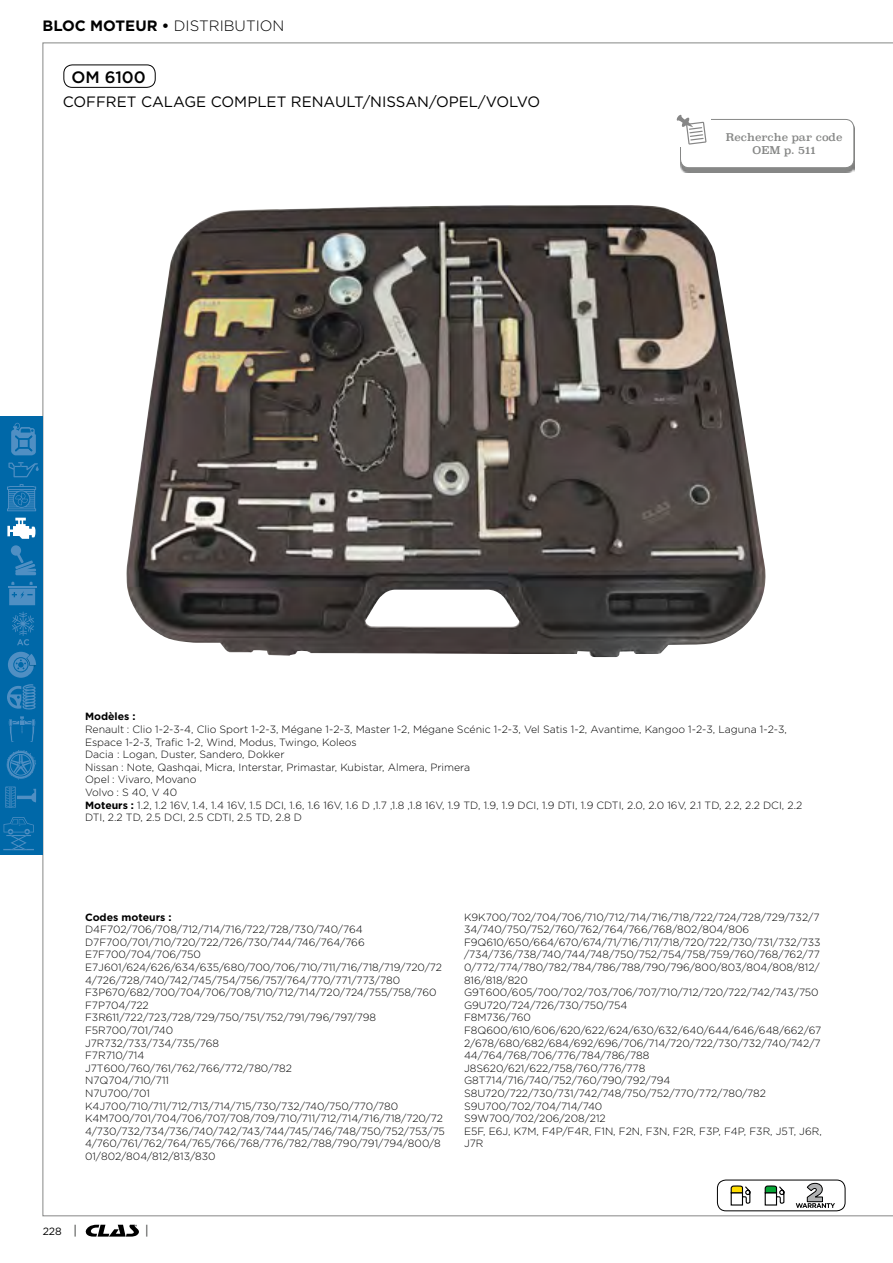
<style>
.page{position:relative;width:893px;height:1263px;background:#fff}
.page>*{position:absolute;margin:0;border:0;box-sizing:border-box;transform-origin:0 0}
.t1{font:500 16.5px "Gotham";color:#000}
.t2{font:15px "Gotham";color:#000}
.t3{font:300 15px "Gotham";color:#000}
.t4{font:300 10.5px/12.6px "Gotham";color:#000}
.t5{font:10.5px/12.6px "Superclarendon";color:#868786;text-align:center}
.t6{font:700 10.5px "Gotham";color:#000}
.t7{font:10.5px "Gotham";color:#000}
.s1{font-weight:700}
</style>
<div class="page">
<div style="left:0;top:417px;width:43px;height:438px;background:#0068a8"></div>
<svg style="left:11px;top:423px;width:25px;height:32px"></svg>
<svg style="left:7px;top:484px;width:29px;height:27px"></svg>
<svg style="left:7px;top:518px;width:29px;height:21px"></svg>
<svg style="left:7px;top:684px;width:29px;height:25px"></svg>
<svg style="left:11px;top:545px;width:25px;height:30px"></svg>
<svg style="left:8px;top:716px;width:28px;height:26px"></svg>
<svg style="left:8px;top:652px;width:28px;height:26px"></svg>
<svg style="left:5px;top:786px;width:31px;height:22px"></svg>
<svg style="left:6px;top:750px;width:29px;height:29px"></svg>
<svg style="left:12px;top:612px;width:22px;height:33px"></svg>
<svg style="left:8px;top:582px;width:28px;height:23px"></svg>
<svg style="left:3px;top:817px;width:31px;height:33px"></svg>
<svg style="left:8px;top:462px;width:31px;height:15px"></svg>
<svg style="left:86px;top:1225px;width:53px;height:11px"></svg>
<svg style="left:74px;top:1225px;width:2px;height:11px"></svg>
<svg style="left:730px;top:1185px;width:21px;height:21px"></svg>
<svg style="left:764px;top:1185px;width:21px;height:21px"></svg>
<svg style="left:796px;top:1182px;width:39px;height:26px"></svg>
<div style="left:717px;top:1180px;width:128px;height:31px;border:1px solid #000;border-radius:9px"></div>
<img style="left:126px;top:205px;width:640px;height:452px">
<div style="left:63px;top:65px;width:93px;height:23px;border:1px solid #000;border-radius:9px"></div>
<img style="left:680px;top:123px;width:175px;height:49px">
<div style="left:680px;top:119px;width:174px;height:49px;background:#fff;border-radius:9px"></div>
<div style="left:680px;top:119px;width:174px;height:49px;border:1px solid #868786;border-radius:9px"></div>
<div style="left:677px;top:115px;width:34px;height:32px;background:#fff"></div>
<svg style="left:677px;top:115px;width:29px;height:30px"></svg>
<h2 class="t3" style="left:43px;top:17px;width:243px"><span class="s1">BLOC MOTEUR •</span> DISTRIBUTION</h2>
<h1 class="t1" style="left:71px;top:66px;width:76px">OM 6100</h1>
<h2 class="t2" style="left:63px;top:92px;width:479px">COFFRET CALAGE COMPLET RENAULT/NISSAN/OPEL/VOLVO</h2>
<p class="t5" style="left:726px;top:132px;width:118px">Recherche par code<br>OEM p. 511</p>
<p class="t6" style="left:85px;top:710px;width:52px">Modèles :</p>
<p class="t4" style="left:85px;top:723px;width:719px">Renault : Clio 1-2-3-4, Clio Sport 1-2-3, Mégane 1-2-3, Master 1-2, Mégane Scénic 1-2-3, Vel Satis 1-2, Avantime, Kangoo 1-2-3, Laguna 1-2-3, Espace 1-2-3, Trafic 1-2, Wind, Modus, Twingo, Koleos<br>Dacia : Logan, Duster, Sandero, Dokker<br>Nissan : Note, Qashqai, Micra, Interstar, Primastar, Kubistar, Almera, Primera<br>Opel : Vivaro, Movano<br>Volvo : S 40, V 40<br><span class="s1">Moteurs :</span> 1.2, 1.2 16V, 1.4, 1.4 16V, 1.5 DCI, 1.6, 1.6 16V, 1.6 D ,1.7 ,1.8 ,1.8 16V, 1.9 TD, 1.9, 1.9 DCI, 1.9 DTI, 1.9 CDTI, 2.0, 2.0 16V, 2.1 TD, 2.2, 2.2 DCI, 2.2<br>DTI, 2.2 TD, 2.5 DCI, 2.5 CDTI, 2.5 TD, 2.8 D</p>
<p class="t6" style="left:85px;top:910px;width:88px">Codes moteurs :</p>
<p class="t4" style="left:85px;top:923px;width:361px">D4F702/706/708/712/714/716/722/728/730/740/764<br>D7F700/701/710/720/722/726/730/744/746/764/766<br>E7F700/704/706/750<br>E7J601/624/626/634/635/680/700/706/710/711/716/718/719/720/72<br>4/726/728/740/742/745/754/756/757/764/770/771/773/780<br>F3P670/682/700/704/706/708/710/712/714/720/724/755/758/760<br>F7P704/722<br>F3R611/722/723/728/729/750/751/752/791/796/797/798<br>F5R700/701/740<br>J7R732/733/734/735/768<br>F7R710/714<br>J7T600/760/761/762/766/772/780/782<br>N7Q704/710/711<br>N7U700/701<br>K4J700/710/711/712/713/714/715/730/732/740/750/770/780<br>K4M700/701/704/706/707/708/709/710/711/712/714/716/718/720/72<br>4/730/732/734/736/740/742/743/744/745/746/748/750/752/753/75<br>4/760/761/762/764/765/766/768/776/782/788/790/791/794/800/8<br>01/802/804/812/813/830</p>
<p class="t4" style="left:464px;top:910px;width:359px">K9K700/702/704/706/710/712/714/716/718/722/724/728/729/732/7<br>34/740/750/752/760/762/764/766/768/802/804/806<br>F9Q610/650/664/670/674/71/716/717/718/720/722/730/731/732/733 /734/736/738/740/744/748/750/752/754/758/759/760/768/762/77<br>0/772/774/780/782/784/786/788/790/796/800/803/804/808/812/ 816/818/820<br>G9T600/605/700/702/703/706/707/710/712/720/722/742/743/750<br>G9U720/724/726/730/750/754<br>F8M736/760<br>F8Q600/610/606/620/622/624/630/632/640/644/646/648/662/67<br>2/678/680/682/684/692/696/706/714/720/722/730/732/740/742/7<br>44/764/768/706/776/784/786/788<br>J8S620/621/622/758/760/776/778<br>G8T714/716/740/752/760/790/792/794<br>S8U720/722/730/731/742/748/750/752/770/772/780/782<br>S9U700/702/704/714/740<br>S9W700/702/206/208/212<br>E5F, E6J, K7M, F4P/F4R, F1N, F2N, F3N, F2R, F3P, F4P, F3R, J5T, J6R, J7R</p>
<p class="t7" style="left:43px;top:1224px;width:21px">228</p>
</div>
